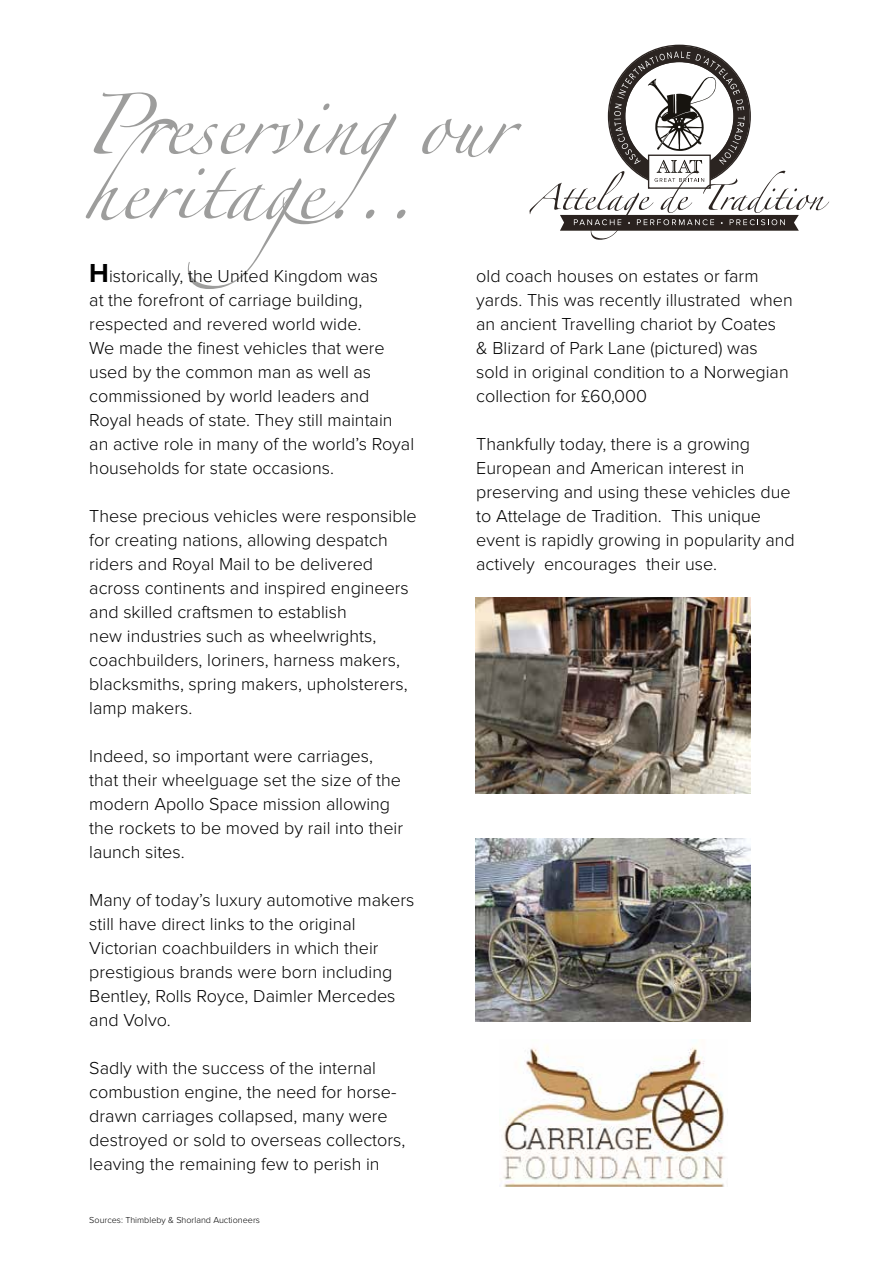
<style>
.page{position:relative;width:893px;height:1263px;background:#fff}
.page>*{position:absolute;margin:0;border:0;box-sizing:border-box;transform-origin:0 0}
.t1{font:54px/64.8px "Zapfino";color:#9d9d9c}
.t2{font:300 18px/24px "Proxima Nova";color:#000}
.t3{font:300 9px "Proxima Nova";color:#000}
.s1{font-weight:700;font-size:27px}
</style>
<div class="page">
<img style="left:476px;top:597px;width:275px;height:196px">
<img style="left:476px;top:838px;width:275px;height:184px">
<svg style="left:529px;top:46px;width:300px;height:194px"></svg>
<img style="left:503px;top:1046px;width:222px;height:141px">
<h1 class="t1" style="left:83px;top:102px;width:430px">Preservingour heritage...</h1>
<p class="t2" style="left:89px;top:265px;width:326px"><span class="s1">H</span>istorically, the United Kingdom was<br>at the forefront of carriage building, respected and revered world wide.<br>We made the finest vehicles that were used by the common man as well as commissioned by world leaders and Royal heads of state. They still maintain an active role in many of the world’s Royal households for state occasions.</p>
<p class="t2" style="left:89px;top:505px;width:329px">These precious vehicles were responsible for creating nations, allowing despatch riders and Royal Mail to be delivered across continents and inspired engineers and skilled craftsmen to establish<br>new industries such as wheelwrights, coachbuilders, loriners, harness makers, blacksmiths, spring makers, upholsterers, lamp makers.</p>
<p class="t2" style="left:89px;top:745px;width:315px">Indeed, so important were carriages, that their wheelguage set the size of the modern Apollo Space mission allowing the rockets to be moved by rail into their launch sites.</p>
<p class="t2" style="left:89px;top:889px;width:327px">Many of today’s luxury automotive makers still have direct links to the original Victorian coachbuilders in which their prestigious brands were born including Bentley, Rolls Royce, Daimler Mercedes and Volvo.</p>
<p class="t2" style="left:89px;top:1057px;width:318px">Sadly with the success of the internal combustion engine, the need for horse&shy;drawn carriages collapsed, many were destroyed or sold to overseas collectors, leaving the remaining few to perish in</p>
<p class="t2" style="left:476px;top:265px;width:318px">old coach houses on estates or farm yards. This was recently illustrated when an ancient Travelling chariot by Coates<br>&amp; Blizard of Park Lane (pictured) was sold in original condition to a Norwegian collection for £60,000</p>
<p class="t2" style="left:476px;top:433px;width:320px">Thankfully today, there is a growing European and American interest in preserving and using these vehicles due to Attelage de Tradition. This unique event is rapidly growing in popularity and actively encourages their use.</p>
<p class="t3" style="left:89px;top:1216px;width:172px">Sources: Thimbleby &amp; Shorland Auctioneers</p>
</div>
